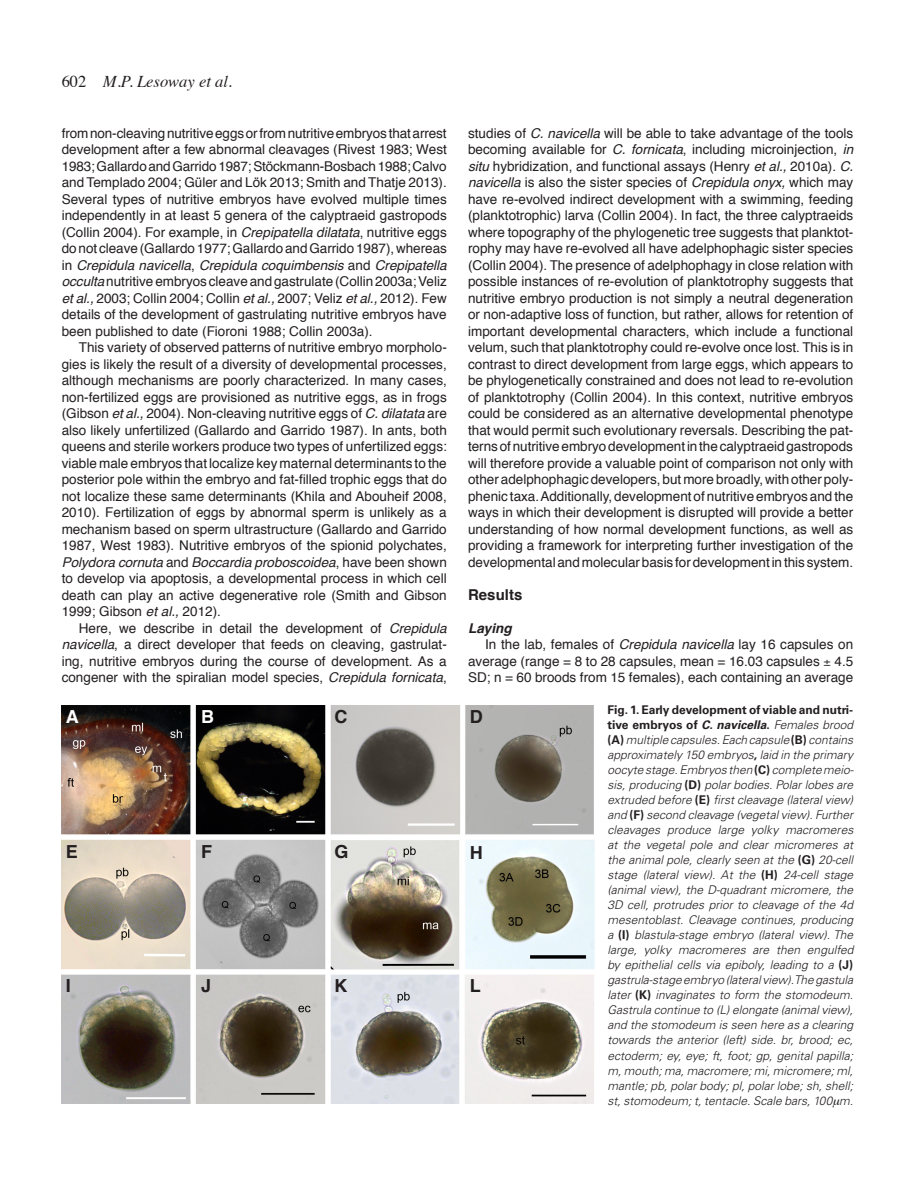
<style>
.page{position:relative;width:915px;height:1191px;background:#fff}
.page>*{position:absolute;margin:0;border:0;box-sizing:border-box;transform-origin:0 0}
._0-PictureA_B_C{font:700 18px "Helvetica";color:#231f20}
._0-PictureA_B_C-2{font:700 18px "Helvetica";color:#fff}
.t1{font:italic 16.5px "Times";color:#231f20}
._0-TitleSmall-1{font:700 15px "Helvetica";color:#231f20}
._0-Texto{font:13.5px/16.5px "Helvetica";color:#231f20;text-align:justify}
._0-TitleSmall-2{font:italic 700 13.5px "Helvetica";color:#231f20}
._0-PictureLegendText{font:italic 300 12px/15px "Univers LT Std";color:#231f20;text-align:justify}
.s1{font-style:normal}
.s2{font-style:italic}
.s3{font-weight:700;font-style:normal}
.s4{font-weight:700}
</style>
<div class="page">
<img style="left:62px;top:705px;width:532px;height:398px">
<p class="t1" style="left:62px;top:67px;width:172px"><span class="s1">602</span> M.P. Lesoway et al.</p>
<p class="_0-Texto" style="left:62px;top:125px;width:386px">from non-cleaving nutritive eggs or from nutritive embryos that arrest development after a few abnormal cleavages (Rivest 1983; West 1983; Gallardo and Garrido 1987; Stöckmann-Bosbach 1988; Calvo and Templado 2004; Güler and Lök 2013; Smith and Thatje 2013).<br>Several types of nutritive embryos have evolved multiple times independently in at least 5 genera of the calyptraeid gastropods (Collin 2004). For example, in <span class="s2">Crepipatella dilatata</span>, nutritive eggs do not cleave (Gallardo 1977; Gallardo and Garrido 1987), whereas in <span class="s2">Crepidula navicella</span>, <span class="s2">Crepidula coquimbensis</span> and <span class="s2">Crepipatella occulta</span> nutritive embryos cleave and gastrulate (Collin 2003a; Veliz <span class="s2">et al.,</span> 2003; Collin 2004; Collin <span class="s2">et al.,</span> 2007; Veliz <span class="s2">et al.,</span> 2012). Few details of the development of gastrulating nutritive embryos have been published to date (Fioroni 1988; Collin 2003a).</p>
<p class="_0-Texto" style="left:62px;top:340px;width:386px;text-indent:17px">This variety of observed patterns of nutritive embryo morpholo&shy;gies is likely the result of a diversity of developmental processes, although mechanisms are poorly characterized. In many cases, non-fertilized eggs are provisioned as nutritive eggs, as in frogs (Gibson <span class="s2">et al.,</span> 2004). Non-cleaving nutritive eggs of <span class="s2">C. dilatata</span> are also likely unfertilized (Gallardo and Garrido 1987). In ants, both queens and sterile workers produce two types of unfertilized eggs: viable male embryos that localize key maternal determinants to the posterior pole within the embryo and fat-filled trophic eggs that do not localize these same determinants (Khila and Abouheif 2008, 2010). Fertilization of eggs by abnormal sperm is unlikely as a mechanism based on sperm ultrastructure (Gallardo and Garrido 1987, West 1983). Nutritive embryos of the spionid polychates, <span class="s2">Polydora cornuta</span> and <span class="s2">Boccardia proboscoidea</span>, have been shown to develop via apoptosis, a developmental process in which cell death can play an active degenerative role (Smith and Gibson 1999; Gibson <span class="s2">et al.,</span> 2012).</p>
<p class="_0-Texto" style="left:62px;top:620px;width:386px;text-indent:17px">Here, we describe in detail the development of <span class="s2">Crepidula navicella</span>, a direct developer that feeds on cleaving, gastrulat&shy;ing, nutritive embryos during the course of development. As a congener with the spiralian model species, <span class="s2">Crepidula fornicata</span>,</p>
<p class="_0-Texto" style="left:468px;top:125px;width:386px">studies of <span class="s2">C. navicella</span> will be able to take advantage of the tools becoming available for <span class="s2">C. fornicata</span>, including microinjection, <span class="s2">in situ</span> hybridization, and functional assays (Henry <span class="s2">et al.,</span> 2010a). <span class="s2">C. navicella</span> is also the sister species of <span class="s2">Crepidula onyx,</span> which may have re-evolved indirect development with a swimming, feeding (planktotrophic) larva (Collin 2004). In fact, the three calyptraeids where topography of the phylogenetic tree suggests that planktot&shy;rophy may have re-evolved all have adelphophagic sister species (Collin 2004). The presence of adelphophagy in close relation with possible instances of re-evolution of planktotrophy suggests that nutritive embryo production is not simply a neutral degeneration or non-adaptive loss of function, but rather, allows for retention of important developmental characters, which include a functional velum, such that planktotrophy could re-evolve once lost. This is in contrast to direct development from large eggs, which appears to be phylogenetically constrained and does not lead to re-evolution of planktotrophy (Collin 2004). In this context, nutritive embryos could be considered as an alternative developmental phenotype that would permit such evolutionary reversals. Describing the pat&shy;terns of nutritive embryo development in the calyptraeid gastropods will therefore provide a valuable point of comparison not only with other adelphophagic developers, but more broadly, with other poly&shy;phenic taxa. Additionally, development of nutritive embryos and the ways in which their development is disrupted will provide a better understanding of how normal development functions, as well as providing a framework for interpreting further investigation of the developmental and molecular basis for development in this system.</p>
<p class="_0-TitleSmall-1" style="left:468px;top:582px;width:56px">Results</p>
<p class="_0-TitleSmall-2" style="left:468px;top:617px;width:45px">Laying</p>
<p class="_0-Texto" style="left:468px;top:637px;width:386px;text-indent:17px">In the lab, females of <span class="s2">Crepidula navicella</span> lay 16 capsules on average (range = 8 to 28 capsules, mean = 16.03 capsules 4.5<br>SD; n = 60 broods from 15 females), each containing an average</p>
<p class="_0-PictureLegendText" style="left:607px;top:703px;width:248px"><span class="s3">Fig. 1. Early development of viable and nutri&shy;tive embryos of</span> <span class="s4">C. navicella</span><span class="s3">.</span> Females brood <span class="s3">(A)</span> multiple capsules. Each capsule <span class="s3">(B)</span> contains approximately 150 embryos<span class="s3">,</span> laid in the primary oocyte stage. Embryos then <span class="s3">(C)</span> complete meio&shy;sis, producing <span class="s3">(D)</span> polar bodies. Polar lobes are extruded before <span class="s3">(E)</span> first cleavage (lateral view) and <span class="s3">(F)</span> second cleavage (vegetal view). Further cleavages produce large yolky macromeres at the vegetal pole and clear micromeres at the animal pole, clearly seen at the <span class="s3">(G)</span> 20-cell stage (lateral view). At the <span class="s3">(H)</span> 24-cell stage (animal view), the D-quadrant micromere, the 3D cell, protrudes prior to cleavage of the 4d mesentoblast. Cleavage continues, producing a <span class="s3">(I)</span> blastula-stage embryo (lateral view). The large, yolky macromeres are then engulfed by epithelial cells via epiboly, leading to a <span class="s3">(J) </span>gastrula-stage embryo (lateral view). The gastula later <span class="s3">(K)</span> invaginates to form the stomodeum.<br>Gastrula continue to (L) elongate (animal view), and the stomodeum is seen here as a clearing towards the anterior (left) side. br, brood; ec, ectoderm; ey, eye; ft, foot; gp, genital papilla; m, mouth; ma, macromere; mi, micromere; ml, mantle; pb, polar body; pl, polar lobe; sh, shell; st, stomodeum; t, tentacle. Scale bars, 100 m.</p>
<p class="_0-PictureA_B_C-2" style="left:201px;top:702px;width:14px">B</p>
<p class="_0-PictureA_B_C" style="left:334px;top:702px;width:14px">C</p>
<p class="_0-PictureA_B_C" style="left:469px;top:702px;width:14px">D</p>
<p class="_0-PictureA_B_C-2" style="left:66px;top:702px;width:14px">A</p>
<p class="_0-PictureA_B_C" style="left:334px;top:837px;width:16px">G</p>
<p class="_0-PictureA_B_C" style="left:66px;top:837px;width:14px">E</p>
<p class="_0-PictureA_B_C" style="left:201px;top:837px;width:12px">F</p>
<p class="_0-PictureA_B_C" style="left:469px;top:838px;width:14px">H</p>
<p class="_0-PictureA_B_C" style="left:66px;top:971px;width:7px">I</p>
<p class="_0-PictureA_B_C" style="left:201px;top:971px;width:12px">J</p>
<p class="_0-PictureA_B_C" style="left:334px;top:971px;width:14px">K</p>
<p class="_0-PictureA_B_C" style="left:469px;top:971px;width:12px">L</p>
</div>
